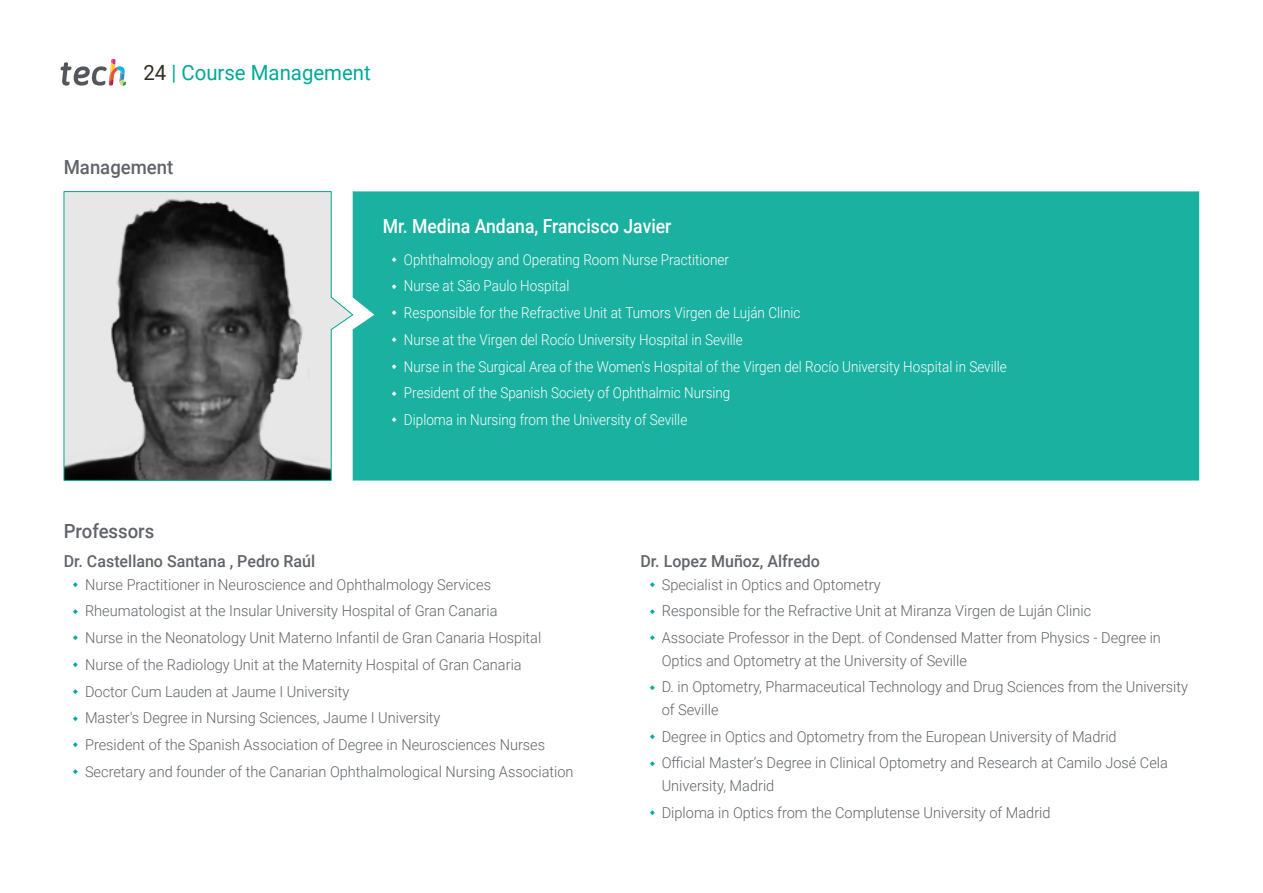
<style>
.page{position:relative;width:1263px;height:893px;background:#fff}
.page>*{position:absolute;margin:0;border:0;box-sizing:border-box;transform-origin:0 0}
.t1{font:21px "Roboto";color:#00a996}
.t2{font:500 19.5px "Roboto";color:#fff;scale:.9 1}
.t3{font:500 19.5px "Roboto";color:#61646a;scale:.95 1}
.t4{font:500 16.5px "Roboto";color:#61646a}
.t5{font:300 15px/26.7px "Roboto";color:#61646a}
.t6{font:300 15px/26.7px "Roboto";color:#fff;scale:.9 1}
.s1{color:#312e20}
</style>
<div class="page">
<div style="left:353px;top:191px;width:846px;height:290px;background:#1ab1a0"></div>
<svg style="left:64px;top:191px;width:289px;height:290px"></svg>
<svg style="left:61px;top:59px;width:65px;height:27px"></svg>
<svg style="left:392px;top:257px;width:5px;height:5px"></svg>
<svg style="left:392px;top:284px;width:5px;height:5px"></svg>
<svg style="left:392px;top:310px;width:5px;height:5px"></svg>
<svg style="left:392px;top:337px;width:5px;height:5px"></svg>
<svg style="left:392px;top:364px;width:5px;height:5px"></svg>
<svg style="left:392px;top:391px;width:5px;height:5px"></svg>
<svg style="left:392px;top:417px;width:5px;height:5px"></svg>
<h1 class="t1" style="left:144px;top:57px;width:229px"><span class="s1">24</span> | Course Management</h1>
<h2 class="t3" style="left:64px;top:154px;width:117px">Management</h2>
<h2 class="t3" style="left:64px;top:517px;width:97px">Professors</h2>
<h2 class="t2" style="left:383px;top:212px;width:322px">Mr. Medina Andana, Francisco Javier</h2>
<p class="t6" style="left:404px;top:245px;width:671px">Ophthalmology and Operating Room Nurse Practitioner<br>Nurse at São Paulo Hospital<br>Responsible for the Refractive Unit at Tumors Virgen de Luján Clinic<br>Nurse at the Virgen del Rocío University Hospital in Seville<br>Nurse in the Surgical Area of the Women's Hospital of the Virgen del Rocío University Hospital in Seville President of the Spanish Society of Ophthalmic Nursing<br>Diploma in Nursing from the University of Seville</p>
<p class="t4" style="left:64px;top:550px;width:253px">Dr. Castellano Santana , Pedro Raúl</p>
<p class="t5" style="left:85px;top:570px;width:490px">Nurse Practitioner in Neuroscience and Ophthalmology Services Rheumatologist at the Insular University Hospital of Gran Canaria<br>Nurse in the Neonatology Unit Materno Infantil de Gran Canaria Hospital Nurse of the Radiology Unit at the Maternity Hospital of Gran Canaria<br>Doctor Cum Lauden at Jaume I University<br>Master's Degree in Nursing Sciences, Jaume I University<br>President of the Spanish Association of Degree in Neurosciences Nurses Secretary and founder of the Canarian Ophthalmological Nursing Association</p>
<p class="t4" style="left:640px;top:550px;width:181px">Dr. Lopez Muñoz, Alfredo</p>
<p class="t5" style="left:662px;top:570px;width:501px">Specialist in Optics and Optometry<br>Responsible for the Refractive Unit at Miranza Virgen de Luján Clinic<br>Associate Professor in the Dept. of Condensed Matter from Physics - Degree in</p>
<p class="t5" style="left:662px;top:646px;width:528px">Optics and Optometry at the University of Seville<br>D. in Optometry, Pharmaceutical Technology and Drug Sciences from the University</p>
<p class="t5" style="left:662px;top:696px;width:508px">of Seville<br>Degree in Optics and Optometry from the European University of Madrid<br>Official Master’s Degree in Clinical Optometry and Research at Camilo José Cela</p>
<p class="t5" style="left:662px;top:772px;width:390px">University, Madrid<br>Diploma in Optics from the Complutense University of Madrid</p>
</div>
